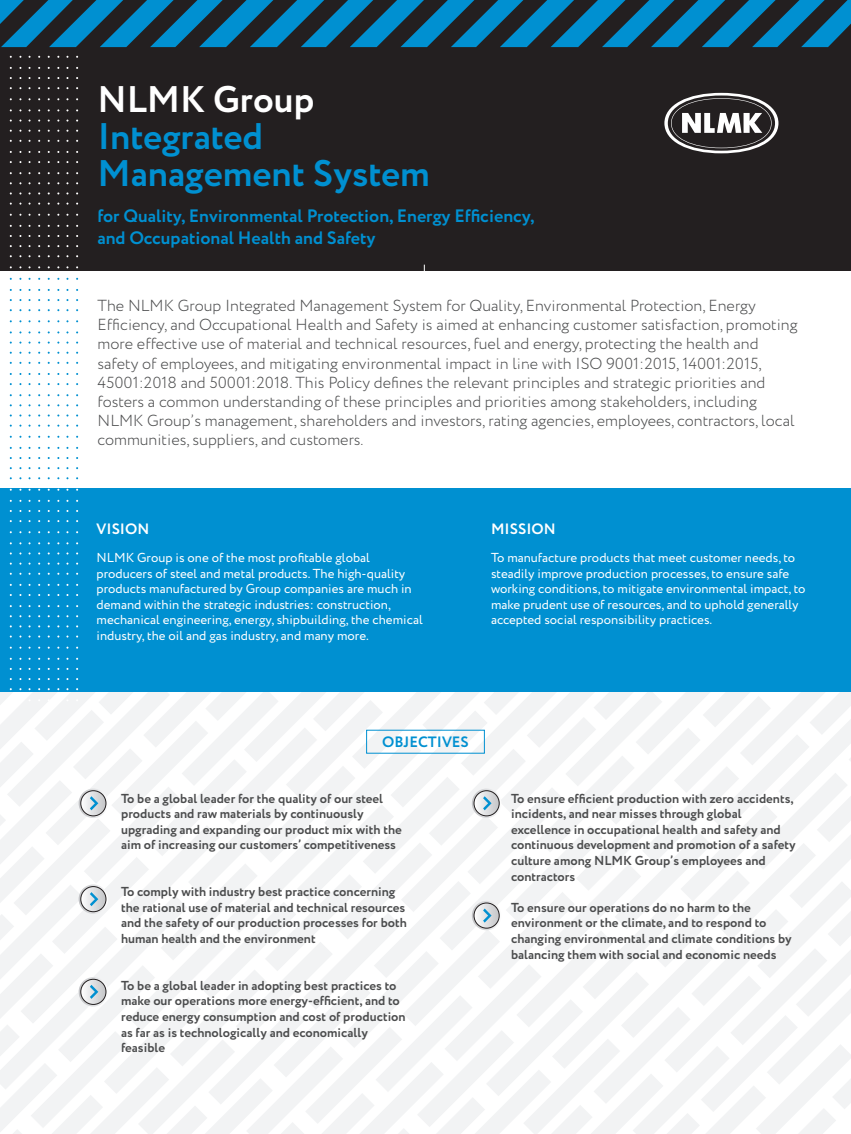
<style>
.page{position:relative;width:851px;height:1134px;background:#fff}
.page>*{position:absolute;margin:0;border:0;box-sizing:border-box;transform-origin:0 0}
.t1{font:700 37px/37px "Circe";color:#0090d1}
.t2{font:700 37px "Circe";color:#fff}
.t3{font:700 18px/21.6px "Circe";color:#0090d1}
.t4{font:300 16px/19.2px "Circe";color:#4b4c4d}
.t5{font:700 15px "Circe";color:#fff}
.t6{font:700 15px "Circe";color:#0090d1}
.t7{font:700 13px/15.6px "Circe";color:#4b4c4d}
.t8{font:13px/15.6px "Circe";color:#fff}
</style>
<div class="page">
<svg style="left:0;top:692px;width:84px;height:440px"></svg>
<svg style="left:58px;top:965px;width:26px;height:66px"></svg>
<svg style="left:31px;top:1031px;width:53px;height:97px"></svg>
<svg style="left:12px;top:1129px;width:10px;height:5px"></svg>
<svg style="left:51px;top:1095px;width:33px;height:39px"></svg>
<div style="left:0;top:488px;width:850px;height:204px;background:#0090d1"></div>
<div style="left:0;top:0;width:850px;height:270px;background:#231f20"></div>
<hr style="left:423px;top:265px;width:1px;height:107px;background:#fff">
<svg style="left:79px;top:788px;width:29px;height:30px"></svg>
<svg style="left:81px;top:791px;width:25px;height:25px"></svg>
<div style="left:80px;top:790px;width:26px;height:26px;border:1px solid #231f20;border-radius:50%"></div>
<svg style="left:79px;top:884px;width:29px;height:30px"></svg>
<svg style="left:81px;top:886px;width:25px;height:26px"></svg>
<div style="left:80px;top:886px;width:26px;height:26px;border:1px solid #231f20;border-radius:50%"></div>
<svg style="left:87px;top:0;width:13px;height:36px"></svg>
<svg style="left:100px;top:0;width:750px;height:47px"></svg>
<svg style="left:0;top:0;width:87px;height:47px"></svg>
<svg style="left:29px;top:688px;width:37px;height:53px"></svg>
<svg style="left:66px;top:688px;width:18px;height:91px"></svg>
<svg style="left:79px;top:977px;width:29px;height:29px"></svg>
<svg style="left:81px;top:979px;width:25px;height:25px"></svg>
<div style="left:80px;top:979px;width:26px;height:26px;border:1px solid #231f20;border-radius:50%"></div>
<svg style="left:84px;top:692px;width:766px;height:442px"></svg>
<svg style="left:664px;top:93px;width:114px;height:60px"></svg>
<h1 class="t2" style="left:97px;top:75px;width:218px">NLMK Group</h1>
<h1 class="t1" style="left:97px;top:120px;width:334px">Integrated<br>Management System</h1>
<h2 class="t3" style="left:97px;top:206px;width:438px">for Quality, Environmental Protection, Energy Efficiency, and Occupational Health and Safety</h2>
<p class="t4" style="left:97px;top:296px;width:701px">The NLMK Group Integrated Management System for Quality, Environmental Protection, Energy Efficiency, and Occupational Health and Safety is aimed at enhancing customer satisfaction, promoting more effective use of material and technical resources, fuel and energy, protecting the health and safety of employees, and mitigating environmental impact in line with ISO 9001:2015, 14001:2015, 45001:2018 and 50001:2018. This Policy defines the relevant principles and strategic priorities and fosters a common understanding of these principles and priorities among stakeholders, including NLMK Group’s management, shareholders and investors, rating agencies, employees, contractors, local communities, suppliers, and customers.</p>
<p class="t5" style="left:97px;top:519px;width:54px">VISION</p>
<p class="t8" style="left:97px;top:550px;width:327px">NLMK Group is one of the most profitable global producers of steel and metal products. The high-quality products manufactured by Group companies are much in demand within the strategic industries: construction, mechanical engineering, energy, shipbuilding, the chemical industry, the oil and gas industry, and many more.</p>
<p class="t5" style="left:491px;top:519px;width:66px">MISSION</p>
<p class="t8" style="left:491px;top:550px;width:316px">To manufacture products that meet customer needs, to steadily improve production processes, to ensure safe working conditions, to mitigate environmental impact, to make prudent use of resources, and to uphold generally accepted social responsibility practices.</p>
<p class="t6" style="left:382px;top:732px;width:88px">OBJECTIVES</p>
<p class="t7" style="left:121px;top:791px;width:282px">To be a global leader for the quality of our steel products and raw materials by continuously upgrading and expanding our product mix with the aim of increasing our customers’ competitiveness</p>
<p class="t7" style="left:121px;top:884px;width:287px">To comply with industry best practice concerning the rational use of material and technical resources and the safety of our production processes for both human health and the environment</p>
<p class="t7" style="left:121px;top:978px;width:286px">To be a global leader in adopting best practices to make our operations more energy-efficient, and to reduce energy consumption and cost of production as far as is technologically and economically feasible</p>
<p class="t7" style="left:511px;top:791px;width:286px">To ensure efficient production with zero accidents, incidents, and near misses through global excellence in occupational health and safety and continuous development and promotion of a safety culture among NLMK Group’s employees and contractors</p>
<p class="t7" style="left:511px;top:900px;width:282px">To ensure our operations do no harm to the environment or the climate, and to respond to changing environmental and climate conditions by balancing them with social and economic needs</p>
</div>
